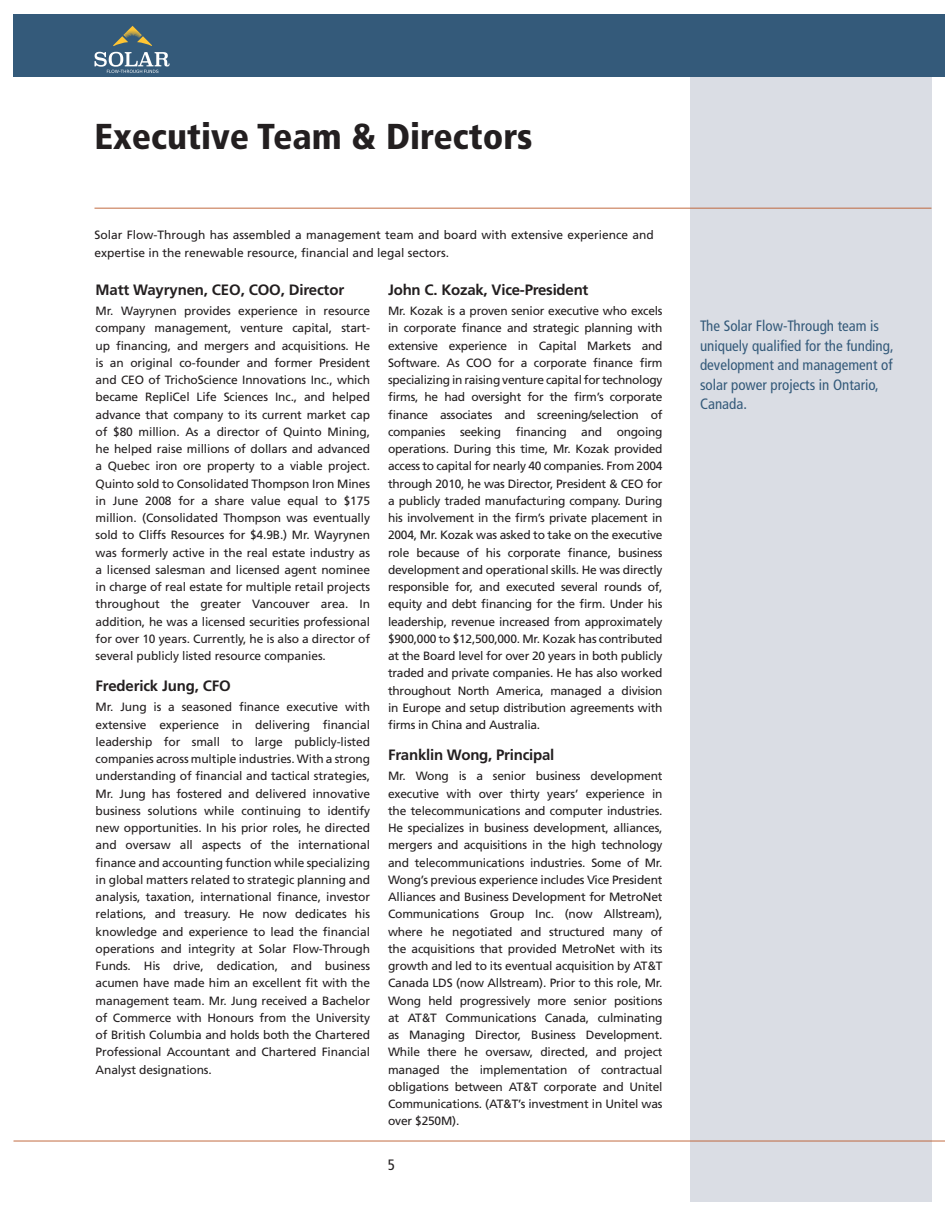
<style>
.page{position:relative;width:945px;height:1215px;background:#fff}
.page>*{position:absolute;margin:0;border:0;box-sizing:border-box;transform-origin:0 0}
.t1{font:900 condensed 36px "Frutiger";color:#231f20}
.t2{font:condensed 15px/19.5px "Frutiger";color:#345a7a}
.t3{font:700 15px "Frutiger";letter-spacing:-.015em;color:#231f20}
.t4{font:condensed 15px "Frutiger";color:#231f20}
.t5{font:12px/17.2px "Frutiger";letter-spacing:-.01em;color:#231f20;text-align:justify}
</style>
<div class="page">
<div style="left:690px;top:42px;width:242px;height:1160px;background:#d6dae2"></div>
<hr style="left:14px;top:1141px;width:931px;height:1px;background:#bb5a2b">
<hr style="left:94px;top:208px;width:838px;height:1px;background:#bb5a2b">
<div style="left:14px;top:14px;width:931px;height:62px;background:#345a7a"></div>
<svg style="left:113px;top:26px;width:39px;height:20px"></svg>
<svg style="left:94px;top:52px;width:76px;height:21px"></svg>
<h1 class="t1" style="left:94px;top:114px;width:439px">Executive Team &amp; Directors</h1>
<p class="t5" style="left:94px;top:225px;width:561px;line-height:18px">Solar Flow-Through has assembled a management team and board with extensive experience and expertise in the renewable resource, financial and legal sectors.</p>
<p class="t3" style="left:96px;top:281px;width:250px">Matt Wayrynen, CEO, COO, Director</p>
<p class="t5" style="left:96px;top:303px;width:276px">Mr. Wayrynen provides experience in resource company management, venture capital, start&shy;up financing, and mergers and acquisitions. He is an original co-founder and former President and CEO of TrichoScience Innovations Inc., which became RepliCel Life Sciences Inc., and helped advance that company to its current market cap of $80 million. As a director of Quinto Mining, he helped raise millions of dollars and advanced a Quebec iron ore property to a viable project.<br>Quinto sold to Consolidated Thompson Iron Mines in June 2008 for a share value equal to $175 million. (Consolidated Thompson was eventually sold to Cliffs Resources for $4.9B.) Mr. Wayrynen was formerly active in the real estate industry as a licensed salesman and licensed agent nominee in charge of real estate for multiple retail projects throughout the greater Vancouver area. In addition, he was a licensed securities professional for over 10 years. Currently, he is also a director of several publicly listed resource companies.</p>
<p class="t3" style="left:96px;top:677px;width:137px">Frederick Jung, CFO</p>
<p class="t5" style="left:96px;top:699px;width:276px">Mr. Jung is a seasoned finance executive with extensive experience in delivering financial leadership for small to large publicly-listed companies across multiple industries. With a strong understanding of financial and tactical strategies, Mr. Jung has fostered and delivered innovative business solutions while continuing to identify new opportunities. In his prior roles, he directed and oversaw all aspects of the international finance and accounting function while specializing in global matters related to strategic planning and analysis, taxation, international finance, investor relations, and treasury. He now dedicates his knowledge and experience to lead the financial operations and integrity at Solar Flow-Through Funds. His drive, dedication, and business acumen have made him an excellent fit with the management team. Mr. Jung received a Bachelor of Commerce with Honours from the University of British Columbia and holds both the Chartered Professional Accountant and Chartered Financial Analyst designations.</p>
<p class="t3" style="left:388px;top:281px;width:202px">John C. Kozak, Vice-President</p>
<p class="t5" style="left:388px;top:303px;width:276px">Mr. Kozak is a proven senior executive who excels in corporate finance and strategic planning with extensive experience in Capital Markets and Software. As COO for a corporate finance firm specializing in raising venture capital for technology firms, he had oversight for the firm’s corporate finance associates and screening/selection of companies seeking financing and ongoing operations. During this time, Mr. Kozak provided access to capital for nearly 40 companies. From 2004 through 2010, he was Director, President &amp; CEO for a publicly traded manufacturing company. During his involvement in the firm’s private placement in 2004, Mr. Kozak was asked to take on the executive role because of his corporate finance, business development and operational skills. He was directly responsible for, and executed several rounds of, equity and debt financing for the firm. Under his leadership, revenue increased from approximately $900,000 to $12,500,000. Mr. Kozak has contributed at the Board level for over 20 years in both publicly traded and private companies. He has also worked throughout North America, managed a division in Europe and setup distribution agreements with firms in China and Australia.</p>
<p class="t3" style="left:388px;top:746px;width:168px">Franklin Wong, Principal</p>
<p class="t5" style="left:388px;top:768px;width:276px">Mr. Wong is a senior business development executive with over thirty years’ experience in the telecommunications and computer industries.<br>He specializes in business development, alliances, mergers and acquisitions in the high technology and telecommunications industries. Some of Mr.<br>Wong’s previous experience includes Vice President Alliances and Business Development for MetroNet Communications Group Inc. (now Allstream), where he negotiated and structured many of the acquisitions that provided MetroNet with its growth and led to its eventual acquisition by AT&amp;T Canada LDS (now Allstream). Prior to this role, Mr.<br>Wong held progressively more senior positions at AT&amp;T Communications Canada, culminating as Managing Director, Business Development.<br>While there he oversaw, directed, and project managed the implementation of contractual obligations between AT&amp;T corporate and Unitel Communications. (AT&amp;T’s investment in Unitel was over $250M).</p>
<p class="t4" style="left:388px;top:1156px;width:9px">5</p>
<p class="t2" style="left:700px;top:316px;width:195px">The Solar Flow-Through team is uniquely qualified for the funding, development and management of solar power projects in Ontario,<br>Canada.</p>
</div>
